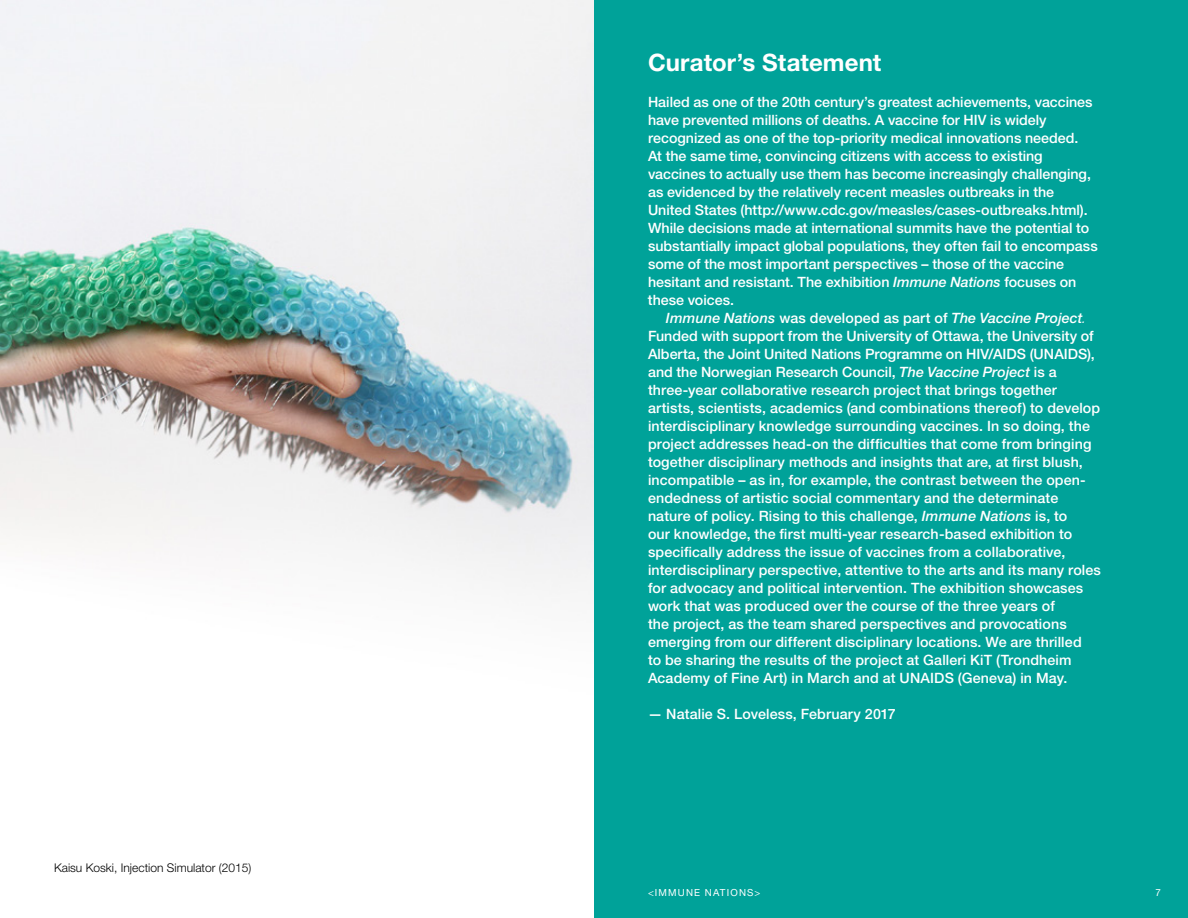
<style>
.page{position:relative;width:1188px;height:918px;background:#fff}
.page>*{position:absolute;margin:0;border:0;box-sizing:border-box;transform-origin:0 0}
.t1{font:700 24px "Helvetica Neue LT Std";letter-spacing:.005em;color:#fff}
.t2{font:500 14.25px/18px "Helvetica Neue LT Std";letter-spacing:.005em;color:#fff}
.t3{font:300 12px "Helvetica Neue LT Std";color:#000}
.t4{font:9.75px "Helvetica Neue LT Std";letter-spacing:.12em;color:#fff}
.s1{font-style:italic}
.s2{font-weight:300;font-style:italic}
</style>
<div class="page">
<div style="left:594px;top:0;width:594px;height:918px;background:#00a299"></div>
<img style="left:0;top:0;width:594px;height:588px">
<p class="t3" style="left:54px;top:861px;width:199px">Kaisu Koski, Injection Simulator (2015)</p>
<h1 class="t1" style="left:648px;top:48px;width:235px">Curator’s Statement</h1>
<p class="t2" style="left:648px;top:93px;width:451px">Hailed as one of the 20th century’s greatest achievements, vaccines have prevented millions of deaths. A vaccine for HIV is widely recognized as one of the top-priority medical innovations needed.<br>At the same time, convincing citizens with access to existing vaccines to actually use them has become increasingly challenging, as evidenced by the relatively recent measles outbreaks in the United States (http://www.cdc.gov/measles/cases-outbreaks.html).<br>While decisions made at international summits have the potential to substantially impact global populations, they often fail to encompass some of the most important perspectives – those of the vaccine hesitant and resistant. The exhibition <span class="s1">Immune Nations</span> focuses on these voices.</p>
<p class="t2" style="left:648px;top:309px;width:454px;text-indent:18px"><span class="s1">Immune Nations</span> was developed as part of <span class="s1">The Vaccine Project</span><span class="s2">.<br></span>Funded with support from the University of Ottawa, the University of Alberta, the Joint United Nations Programme on HIV/AIDS (UNAIDS), and the Norwegian Research Council, <span class="s1">The Vaccine Project</span> is a three-year collaborative research project that brings together artists, scientists, academics (and combinations thereof) to develop interdisciplinary knowledge surrounding vaccines. In so doing, the project addresses head-on the difficulties that come from bringing together disciplinary methods and insights that are, at first blush, incompatible – as in, for example, the contrast between the open&shy;endedness of artistic social commentary and the determinate nature of policy. Rising to this challenge, <span class="s1">Immune Nations</span> is, to<br>our knowledge, the first multi-year research-based exhibition to specifically address the issue of vaccines from a collaborative, interdisciplinary perspective, attentive to the arts and its many roles for advocacy and political intervention. The exhibition showcases work that was produced over the course of the three years of<br>the project, as the team shared perspectives and provocations emerging from our different disciplinary locations. We are thrilled<br>to be sharing the results of the project at Galleri KiT (Trondheim Academy of Fine Art) in March and at UNAIDS (Geneva) in May.</p>
<p class="t2" style="left:648px;top:705px;width:249px">— Natalie S. Loveless, February 2017</p>
<p class="t4" style="left:648px;top:886px;width:114px">&lt;IMMUNE NATIONS&gt;</p>
<p class="t4" style="left:1156px;top:886px;width:7px">7</p>
</div>
